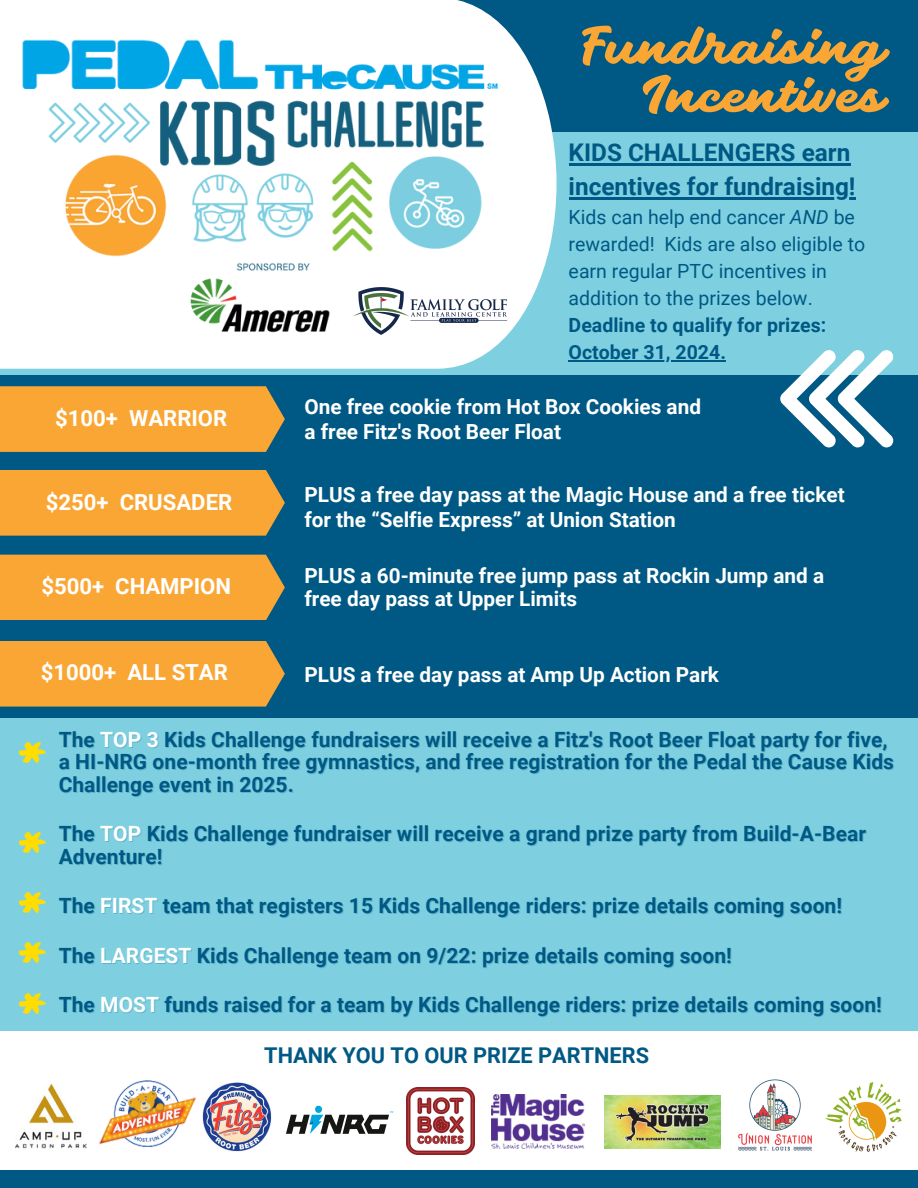
<style>
.page{position:relative;width:918px;height:1188px;background:#005984}
.page>*{position:absolute;margin:0;border:0;box-sizing:border-box;transform-origin:0 0}
.t1{font:58.5px/48.3px "Sogate";color:#faa634;text-align:right}
.t2{font:42.6px/50.4px "Permanent Marker";color:#fd0}
.t3{font:700 24.3px "Roboto";color:#005984}
.t4{font:700 22.05px "Roboto";color:#fff}
.t5{font:700 21.75px "Roboto";color:#005984}
.t6{font:700 21px "Roboto";letter-spacing:.005em;color:#005984}
.t7{font:700 20.7px/24.9px "Roboto";color:#fff}
.t8{font:19.5px/27px "Roboto";color:#005984}
.t9{font:700 19.5px "Roboto";color:#005984}
.s1{font-style:italic}
.s2{font-weight:700}
.s3{color:rgb(0 89 132/.24)}
.s4{color:#fdfefe}
</style>
<div class="page">
<div style="left:0;top:132px;width:918px;height:243px;background:#7ed0e0"></div>
<svg style="left:780px;top:350px;width:113px;height:97px"></svg>
<div style="left:0;top:386px;width:285px;height:66px;background:#faa634"></div>
<div style="left:0;top:555px;width:285px;height:65px;background:#faa634"></div>
<div style="left:0;top:470px;width:285px;height:66px;background:#faa634"></div>
<div style="left:0;top:718px;width:918px;height:432px;background:#7ed0e0"></div>
<div style="left:0;top:1031px;width:918px;height:139px;background:#fff"></div>
<div style="left:0;top:641px;width:285px;height:66px;background:#faa634"></div>
<img style="left:0;top:0;width:546px;height:369px">
<img style="left:345px;top:256px;width:169px;height:113px">
<img style="left:16px;top:1083px;width:71px;height:66px">
<img style="left:203px;top:1083px;width:68px;height:68px">
<img style="left:720px;top:1079px;width:92px;height:72px">
<img style="left:407px;top:1087px;width:67px;height:68px">
<img style="left:604px;top:1096px;width:116px;height:52px">
<svg style="left:286px;top:1106px;width:107px;height:28px"></svg>
<img style="left:492px;top:1095px;width:92px;height:54px">
<img style="left:825px;top:1083px;width:77px;height:69px">
<img style="left:99px;top:1080px;width:104px;height:68px">
<hr style="left:569px;top:163px;width:281px;height:2px;background:#005984">
<hr style="left:569px;top:197px;width:287px;height:2px;background:#005984">
<hr style="left:569px;top:360px;width:157px;height:1px;background:#005984">
<h2 class="t4" style="left:55px;top:405px;width:174px">$100+ WARRIOR</h2>
<h3 class="t4" style="left:46px;top:489px;width:188px">$250+ CRUSADER</h3>
<p class="t4" style="left:41px;top:574px;width:191px">$500+ CHAMPION</p>
<h2 class="t1" style="left:576px;top:24px;width:311px">Fundraising<br>Incentives</h2>
<h3 class="t3" style="left:569px;top:138px;width:283px">KIDS CHALLENGERS earn</h3>
<h2 class="t3" style="left:569px;top:172px;width:288px">incentives for fundraising!</h2>
<h2 class="t8" style="left:569px;top:204px;width:288px">Kids can help end cancer <span class="s1">AND</span> be</h2>
<h3 class="t8" style="left:569px;top:231px;width:298px">rewarded! Kids are also eligible to earn regular PTC incentives in addition to the prizes below.<br><span class="s2">Deadline to qualify for prizes:</span></h3>
<p class="t9" style="left:569px;top:341px;width:159px">October 31, 2024.</p>
<p class="t7" style="left:304px;top:394px;width:398px">One free cookie from Hot Box Cookies and a free Fitz's Root Beer Float</p>
<p class="t7" style="left:304px;top:482px;width:542px">PLUS a free day pass at the Magic House and a free ticket for the “Selfie Express” at Union Station</p>
<p class="t7" style="left:304px;top:565px;width:521px;line-height:22.8px">PLUS a 60-minute free jump pass at Rockin Jump and a free day pass at Upper Limits</p>
<h3 class="t4" style="left:41px;top:660px;width:189px">$1000+ ALL STAR</h3>
<h3 class="t7" style="left:304px;top:662px;width:416px">PLUS a free day pass at Amp Up Action Park</h3>
<h2 class="t2" style="left:16px;top:711px;width:30px;line-height:89.8px">* *</h2>
<h2 class="t2" style="left:16px;top:881px;width:30px;text-align:justify">* * *</h2>
<h3 class="t6" style="left:60px;top:727px;width:829px"><span class="s3">The TOP 3</span> Kids Challenge fundraisers will receive a Fitz's Root Beer Float party for five,</h3>
<p class="t6" style="left:59px;top:750px;width:837px">a HI-NRG one-month free gymnastics, and free registration for the Pedal the Cause Kids</p>
<h2 class="t6" style="left:59px;top:772px;width:237px">Challenge event in 2025.</h2>
<p class="t6" style="left:60px;top:822px;width:808px"><span class="s3">The TOP</span> Kids Challenge fundraiser will receive a grand prize party from Build-A-Bear</p>
<p class="t6" style="left:59px;top:844px;width:105px">Adventure!</p>
<p class="t6" style="left:60px;top:894px;width:784px"><span class="s3">The FIRST</span> team that registers 15 Kids Challenge riders: prize details coming soon!</p>
<p class="t6" style="left:60px;top:943px;width:674px"><span class="s3">The</span> <span class="s4">LARGEST</span> Kids Challenge team on 9/22: prize details coming soon!</p>
<p class="t6" style="left:60px;top:993px;width:824px"><span class="s3">The MOST</span> funds raised for a team by Kids Challenge riders: prize details coming soon!</p>
<p class="t5" style="left:264px;top:1043px;width:386px">THANK YOU TO OUR PRIZE PARTNERS</p>
</div>
